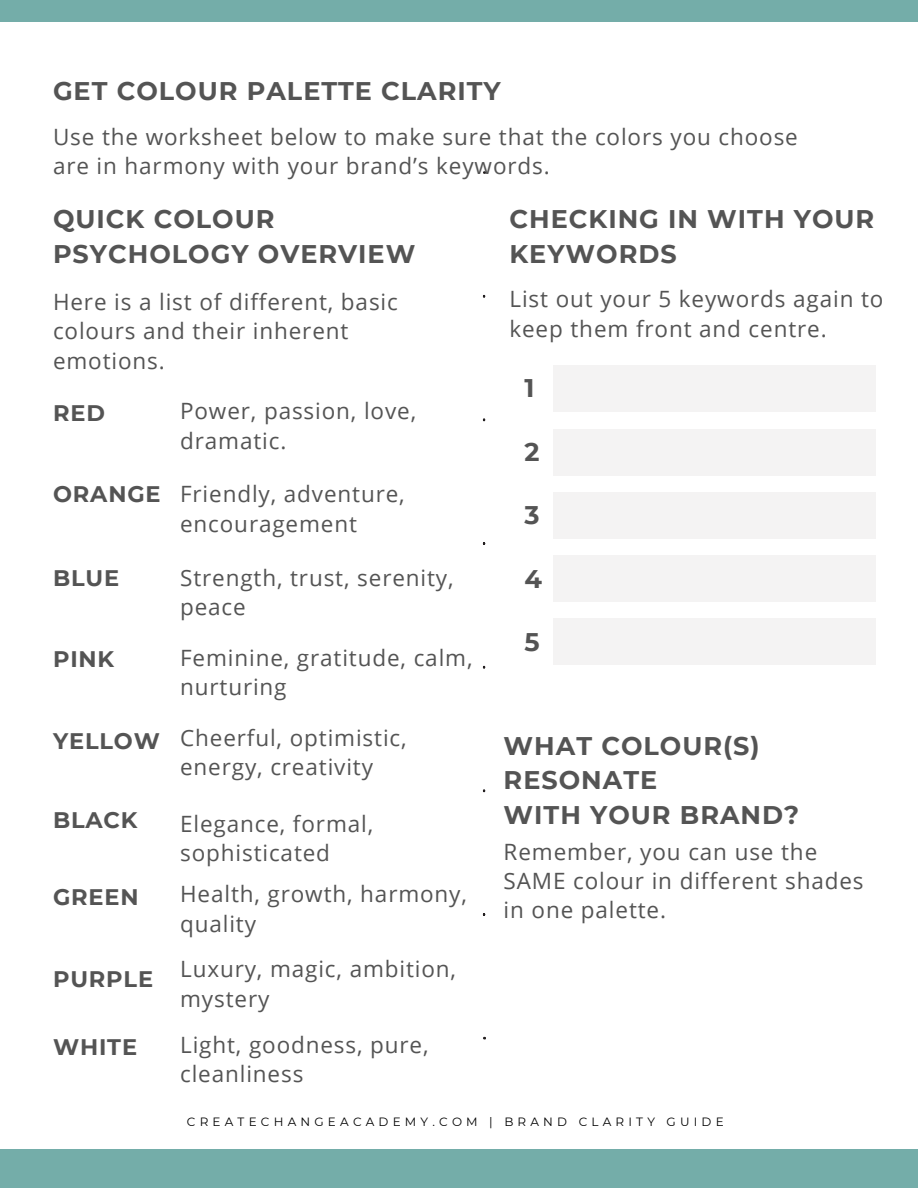
<style>
.page{position:relative;width:918px;height:1188px;background:#fff}
.page>*{position:absolute;margin:0;border:0;box-sizing:border-box;transform-origin:0 0}
.t1{font:700 25.5px/34.8px "Montserrat";letter-spacing:.04em;color:#545454}
.t2{font:22.5px/29.2px "Open Sans";letter-spacing:.04em;color:#545454}
.t3{font:700 22.5px "Montserrat";letter-spacing:.04em;color:#545454}
.t4{font:12px "Montserrat";letter-spacing:.35em;color:#000}
</style>
<div class="page">
<div style="left:0;top:1149px;width:918px;height:38px;background:#74ada9"></div>
<div style="left:0;top:0;width:918px;height:21px;background:#74ada9"></div>
<svg style="left:483px;top:295px;width:2px;height:621px"></svg>
<div style="left:553px;top:366px;width:323px;height:46px;background:#f4f3f3"></div>
<div style="left:553px;top:429px;width:323px;height:46px;background:#f4f3f3"></div>
<div style="left:553px;top:492px;width:323px;height:46px;background:#f4f3f3"></div>
<div style="left:553px;top:555px;width:323px;height:46px;background:#f4f3f3"></div>
<div style="left:553px;top:618px;width:323px;height:47px;background:#f4f3f3"></div>
<p class="t1" style="left:53px;top:74px;width:449px">GET COLOUR PALETTE CLARITY</p>
<p class="t2" style="left:53px;top:122px;width:746px">Use the worksheet below to make sure that the colors you choose are in harmony with your brand’s keywords.</p>
<p class="t1" style="left:53px;top:201px;width:223px">QUICK COLOUR</p>
<p class="t1" style="left:53px;top:236px;width:364px">PSYCHOLOGY OVERVIEW</p>
<p class="t2" style="left:53px;top:287px;width:346px">Here is a list of different, basic colours and their inherent emotions.</p>
<p class="t3" style="left:53px;top:399px;width:53px">RED</p>
<p class="t2" style="left:180px;top:396px;width:238px">Power, passion, love, dramatic.</p>
<p class="t3" style="left:53px;top:480px;width:109px">ORANGE</p>
<p class="t2" style="left:180px;top:479px;width:226px">Friendly, adventure,</p>
<p class="t2" style="left:180px;top:508px;width:178px">encouragement</p>
<p class="t3" style="left:53px;top:564px;width:68px">BLUE</p>
<p class="t2" style="left:180px;top:563px;width:275px">Strength, trust, serenity, peace</p>
<p class="t3" style="left:53px;top:645px;width:63px">PINK</p>
<p class="t2" style="left:180px;top:642px;width:294px">Feminine, gratitude, calm,</p>
<p class="t2" style="left:180px;top:671px;width:108px">nurturing</p>
<p class="t3" style="left:53px;top:727px;width:108px">YELLOW</p>
<p class="t2" style="left:180px;top:723px;width:228px">Cheerful, optimistic, energy, creativity</p>
<p class="t3" style="left:53px;top:806px;width:86px">BLACK</p>
<p class="t1" style="left:509px;top:201px;width:366px">CHECKING IN WITH YOUR<br>KEYWORDS</p>
<p class="t2" style="left:509px;top:284px;width:376px">List out your 5 keywords again to keep them front and centre.</p>
<p class="t1" style="left:524px;top:371px;width:11px">1</p>
<p class="t1" style="left:524px;top:434px;width:17px">2</p>
<p class="t1" style="left:524px;top:497px;width:17px">3</p>
<p class="t1" style="left:524px;top:561px;width:19px">4</p>
<p class="t1" style="left:524px;top:624px;width:17px">5</p>
<p class="t1" style="left:504px;top:728px;width:258px">WHAT COLOUR(S)<br>RESONATE</p>
<p class="t1" style="left:504px;top:798px;width:297px">WITH YOUR BRAND?</p>
<p class="t2" style="left:180px;top:808px;width:195px">Elegance, formal, sophisticated</p>
<p class="t2" style="left:504px;top:836px;width:362px">Remember, you can use the<br>SAME colour in different shades in one palette.</p>
<p class="t2" style="left:180px;top:879px;width:288px">Health, growth, harmony,</p>
<p class="t2" style="left:180px;top:908px;width:77px">quality</p>
<p class="t3" style="left:53px;top:883px;width:87px">GREEN</p>
<p class="t3" style="left:53px;top:965px;width:102px">PURPLE</p>
<p class="t2" style="left:180px;top:954px;width:277px">Luxury, magic, ambition,</p>
<p class="t2" style="left:180px;top:983px;width:91px">mystery</p>
<p class="t3" style="left:53px;top:1033px;width:86px">WHITE</p>
<p class="t2" style="left:180px;top:1029px;width:250px">Light, goodness, pure, cleanliness</p>
<p class="t4" style="left:187px;top:1114px;width:538px">CREATECHANGEACADEMY.COM | BRAND CLARITY GUIDE</p>
</div>
